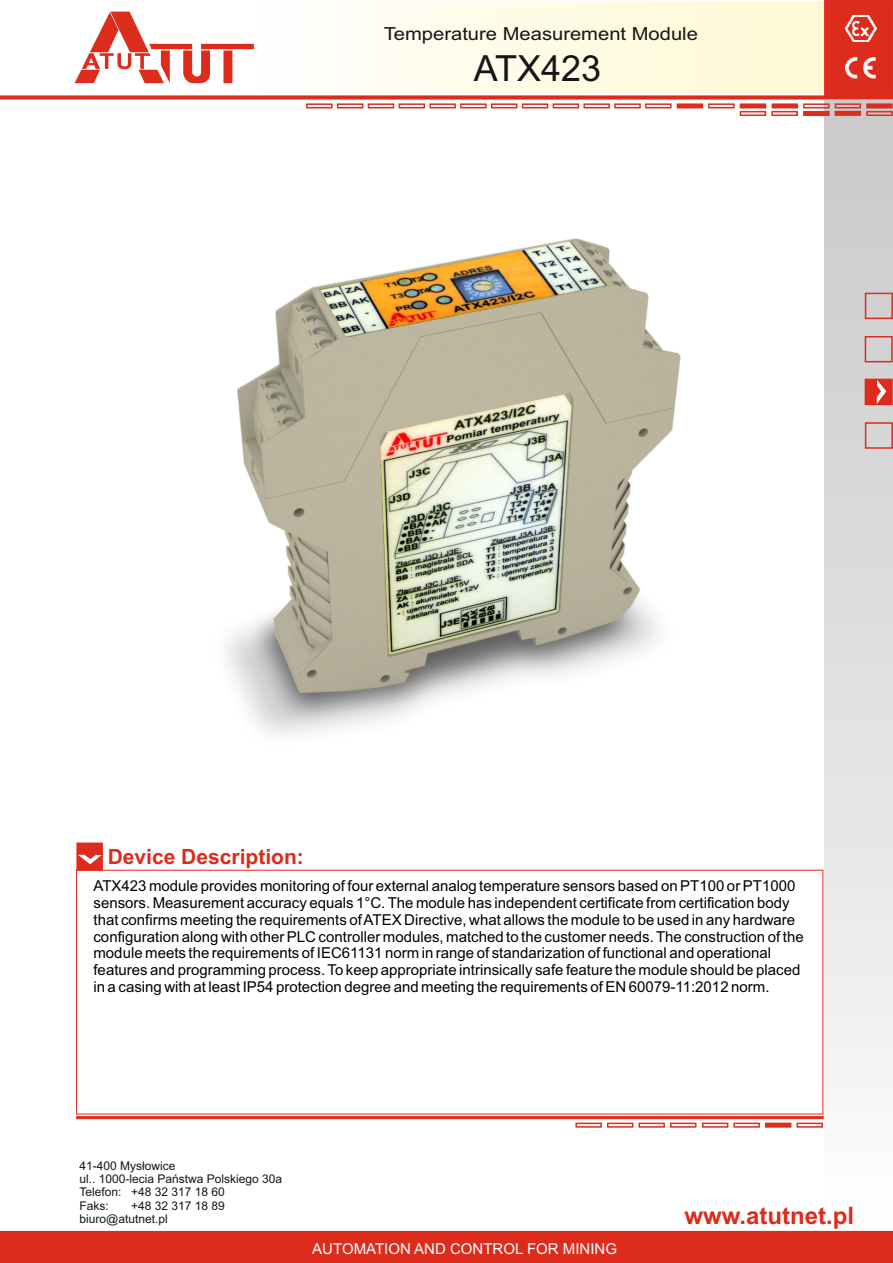
<style>
.page{position:relative;width:893px;height:1263px;background:#fff}
.page>*{position:absolute;margin:0;border:0;box-sizing:border-box;transform-origin:0 0}
.t1{font:36px "Arial";color:#151616}
.t2{font:700 24px "Arial";color:#dd2b1c}
.t3{font:700 21px "Arial";color:#dd2b1c}
.t4{font:18px "Arial";color:#151616;scale:1.12 1}
.t5{font:15px/16.8px "Arial";color:#000}
.t6{font:15px "Arial";color:#fff}
.t7{font:12px/13.4px "Arial";color:#151616}
</style>
<div class="page">
<div style="left:825px;top:100px;width:68px;height:1130px;background:linear-gradient(to bottom,#c7c7c7,#fbfbfb)"></div>
<div style="left:0;top:1230px;width:893px;height:33px;background:#dd2b1c"></div>
<div style="left:865px;top:422px;width:28px;height:27px;border:2px solid #dd2b1c"></div>
<div style="left:865px;top:336px;width:28px;height:26px;border:2px solid #dd2b1c"></div>
<div style="left:865px;top:293px;width:28px;height:26px;border:2px solid #dd2b1c"></div>
<svg style="left:864px;top:378px;width:29px;height:28px"></svg>
<svg style="left:76px;top:1116px;width:747px;height:12px"></svg>
<div style="left:733px;top:1122px;width:27px;height:6px;border:2px solid #dd2b1c"></div>
<div style="left:702px;top:1122px;width:26px;height:6px;border:2px solid #dd2b1c"></div>
<svg style="left:76px;top:842px;width:28px;height:29px"></svg>
<svg style="left:0;top:0;width:893px;height:117px"></svg>
<div style="left:614px;top:103px;width:27px;height:5px;border:2px solid #dd2b1c"></div>
<div style="left:866px;top:111px;width:27px;height:5px;border:2px solid #dd2b1c"></div>
<div style="left:583px;top:103px;width:27px;height:5px;border:2px solid #dd2b1c"></div>
<div style="left:553px;top:103px;width:26px;height:5px;border:2px solid #dd2b1c"></div>
<div style="left:522px;top:103px;width:26px;height:5px;border:2px solid #dd2b1c"></div>
<div style="left:491px;top:103px;width:26px;height:5px;border:2px solid #dd2b1c"></div>
<div style="left:740px;top:111px;width:26px;height:5px;border:2px solid #dd2b1c"></div>
<div style="left:429px;top:103px;width:27px;height:5px;border:2px solid #dd2b1c"></div>
<div style="left:399px;top:103px;width:26px;height:5px;border:2px solid #dd2b1c"></div>
<div style="left:368px;top:103px;width:26px;height:5px;border:2px solid #dd2b1c"></div>
<div style="left:337px;top:103px;width:26px;height:5px;border:2px solid #dd2b1c"></div>
<div style="left:306px;top:103px;width:27px;height:5px;border:2px solid #dd2b1c"></div>
<div style="left:460px;top:103px;width:27px;height:5px;border:2px solid #dd2b1c"></div>
<img style="left:237px;top:238px;width:443px;height:455px">
<img style="left:321px;top:242px;width:284px;height:94px">
<img style="left:381px;top:395px;width:190px;height:259px">
<img style="left:480px;top:272px;width:32px;height:29px">
<img style="left:452px;top:289px;width:28px;height:12px">
<img style="left:452px;top:271px;width:53px;height:18px">
<img style="left:452px;top:271px;width:49px;height:14px">
<p class="t4" style="left:384px;top:26px;width:282px">Temperature Measurement Module</p>
<h1 class="t1" style="left:474px;top:54px;width:129px">ATX423</h1>
<h3 class="t3" style="left:108px;top:848px;width:198px">Device Description:</h3>
<p class="t5" style="left:93px;top:879px;width:712px">ATX423 module provides monitoring of four external analog temperature sensors based on PT100 or PT1000 sensors. Measurement accuracy equals 1°C. The module has independent certificate from certification body that confirms meeting the requirements of ATEX Directive, what allows the module to be used in any hardware configuration along with other PLC controller modules, matched to the customer needs. The construction of the module meets the requirements of IEC61131 norm in range of standarization of functional and operational features and programming process. To keep appropriate intrinsically safe feature the module should be placed in a casing with at least IP54 protection degree and meeting the requirements of EN 60079-11:2012 norm.</p>
<p class="t7" style="left:79px;top:1160px;width:204px">41-400 Mysłowice<br>ul.. 1000-lecia Państwa Polskiego 30a<br>Telefon: +48 32 317 18 60<br>Faks:</p>
<p class="t7" style="left:79px;top:1200px;width:147px;text-indent:52px">+48 32 317 18 89 biuro@atutnet.pl</p>
<h2 class="t2" style="left:684px;top:1206px;width:171px">www.atutnet.pl</h2>
<p class="t6" style="left:312px;top:1243px;width:306px">AUTOMATION AND CONTROL FOR MINING</p>
</div>
